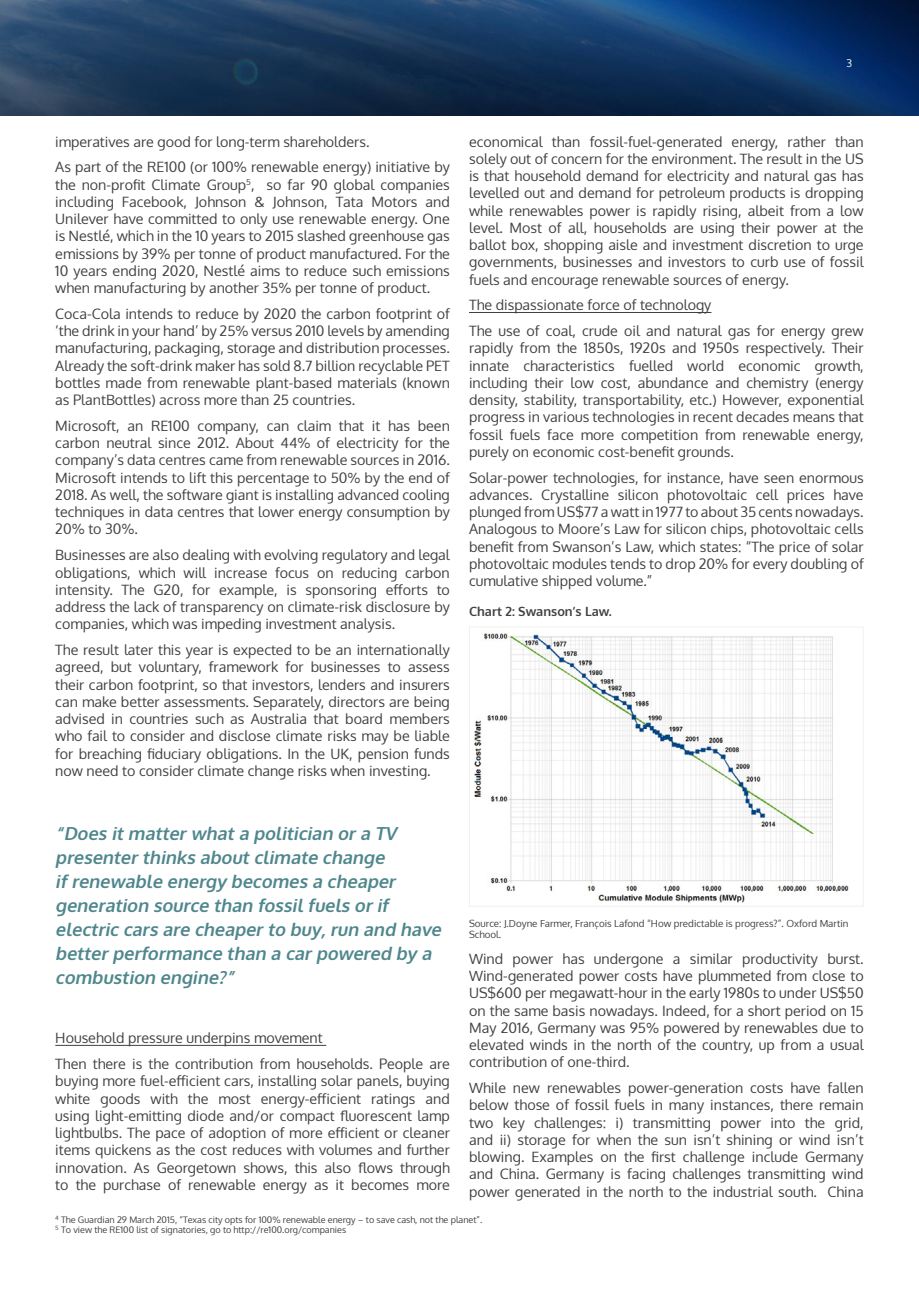
<style>
.page{position:relative;width:919px;height:1289px;background:#fff}
.page>*{position:absolute;margin:0;border:0;box-sizing:border-box;transform-origin:0 0}
.Table_headings{font:italic 700 18px/24px "Oxygen";color:#4f878d}
.t1{font:14.25px/17.2px "Oxygen";color:#414042;text-align:justify}
.Table_label{font:700 12.75px "Oxygen";color:#414042}
.t2{font:10.5px "Oxygen";color:#fff}
.Sources{font:9.75px/10.5px "Oxygen";color:#414042}
.Sources-2{font:9px/10.5px "Oxygen";color:#414042}
</style>
<div class="page">
<img style="left:0;top:0;width:918px;height:115px">
<hr style="left:55px;top:1044px;width:271px;height:1px;background:#414042">
<hr style="left:469px;top:312px;width:242px;height:1px;background:#414042">
<img style="left:474px;top:632px;width:375px;height:271px">
<div style="left:469px;top:626px;width:394px;height:280px;border:1px solid #f1f1f2"></div>
<p class="t2" style="left:846px;top:56px;width:7px">3</p>
<p class="t1" style="left:55px;top:133px;width:316px">imperatives are good for long-term shareholders.</p>
<p class="t1" style="left:55px;top:158px;width:396px">As part of the RE100 (or 100% renewable energy) initiative by the non-profit Climate Group<sup>5</sup>, so far 90 global companies including Facebook, Johnson &amp; Johnson, Tata Motors and Unilever have committed to only use renewable energy. One is Nestlé, which in the 10 years to 2015 slashed greenhouse gas emissions by 39% per tonne of product manufactured. For the 10 years ending 2020, Nestlé aims to reduce such emissions when manufacturing by another 35% per tonne of product.</p>
<p class="t1" style="left:55px;top:305px;width:396px">Coca-Cola intends to reduce by 2020 the carbon footprint of ‘the drink in your hand’ by 25% versus 2010 levels by amending manufacturing, packaging, storage and distribution processes.<br>Already the soft-drink maker has sold 8.7 billion recyclable PET bottles made from renewable plant-based materials (known as PlantBottles) across more than 25 countries.</p>
<p class="t1" style="left:55px;top:417px;width:396px">Microsoft, an RE100 company, can claim that it has been carbon neutral since 2012. About 44% of electricity for the company’s data centres came from renewable sources in 2016.<br>Microsoft intends to lift this percentage to 50% by the end of 2018. As well, the software giant is installing advanced cooling techniques in data centres that lower energy consumption by 20% to 30%.</p>
<p class="t1" style="left:55px;top:546px;width:396px">Businesses are also dealing with evolving regulatory and legal obligations, which will increase focus on reducing carbon intensity. The G20, for example, is sponsoring efforts to address the lack of transparency on climate-risk disclosure by companies, which was impeding investment analysis.</p>
<p class="t1" style="left:55px;top:641px;width:396px">The result later this year is expected to be an internationally agreed, but voluntary, framework for businesses to assess their carbon footprint, so that investors, lenders and insurers can make better assessments. Separately, directors are being advised in countries such as Australia that board members who fail to consider and disclose climate risks may be liable for breaching fiduciary obligations. In the UK, pension funds now need to consider climate change risks when investing.</p>
<p class="t1" style="left:469px;top:133px;width:396px">economical than fossil-fuel-generated energy, rather than solely out of concern for the environment. The result in the US is that household demand for electricity and natural gas has levelled out and demand for petroleum products is dropping while renewables power is rapidly rising, albeit from a low level. Most of all, households are using their power at the ballot box, shopping aisle and investment discretion to urge governments, businesses and investors to curb use of fossil fuels and encourage renewable sources of energy.</p>
<p class="t1" style="left:469px;top:296px;width:244px">The dispassionate force of technology</p>
<p class="t1" style="left:469px;top:322px;width:396px">The use of coal, crude oil and natural gas for energy grew rapidly from the 1850s, 1920s and 1950s respectively. Their innate characteristics fuelled world economic growth, including their low cost, abundance and chemistry (energy density, stability, transportability, etc.) However, exponential progress in various technologies in recent decades means that fossil fuels face more competition from renewable energy, purely on economic cost-benefit grounds.</p>
<p class="t1" style="left:469px;top:469px;width:396px">Solar-power technologies, for instance, have seen enormous advances. Crystalline silicon photovoltaic cell prices have plunged from US$77 a watt in 1977 to about 35 cents nowadays.<br>Analogous to Moore’s Law for silicon chips, photovoltaic cells benefit from Swanson’s Law, which states: “The price of solar photovoltaic modules tends to drop 20% for every doubling of cumulative shipped volume.”</p>
<p class="Table_label" style="left:469px;top:604px;width:144px">Chart 2: Swanson’s Law.</p>
<p class="Table_headings" style="left:55px;top:822px;width:391px">“Does itmatterwhata politician ora TV presenterthinks aboutclimate change ifrenewable energy becomes a cheaper generation source than fossilfuels orif electric cars are cheaperto buy,run and have betterperformance than a carpowered by a combustion engine?”</p>
<p class="Sources" style="left:469px;top:918px;width:381px">Source: J.Doyne Farmer, François Lafond “How predictable is progress?”. Oxford Martin<br>School.</p>
<p class="t1" style="left:469px;top:950px;width:396px">Wind power has undergone a similar productivity burst.<br>Wind-generated power costs have plummeted from close to US$600 per megawatt-hour in the early 1980s to under US$50 on the same basis nowadays. Indeed, for a short period on 15<br>May 2016, Germany was 95% powered by renewables due to elevated winds in the north of the country, up from a usual contribution of one-third.</p>
<p class="t1" style="left:469px;top:1079px;width:396px">While new renewables power-generation costs have fallen below those of fossil fuels in many instances, there remain two key challenges: i) transmitting power into the grid, and ii) storage for when the sun isn’t shining or wind isn’t blowing. Examples on the first challenge include Germany and China. Germany is facing challenges transmitting wind power generated in the north to the industrial south. China</p>
<p class="Sources-2" style="left:55px;top:1214px;width:428px"><sup>4</sup> The Guardian 29 March 2015, “Texas city opts for 100% renewable energy – to save cash, not the planet”.<br><sup>5</sup> To view the RE100 list of signatories, go to http://re100.org/companies</p>
<p class="t1" style="left:55px;top:1029px;width:269px">Household pressure underpins movement</p>
<p class="t1" style="left:55px;top:1055px;width:396px">Then there is the contribution from households. People are buying more fuel-efficient cars, installing solar panels, buying white goods with the most energy-efficient ratings and using light-emitting diode and/or compact fluorescent lamp lightbulbs. The pace of adoption of more efficient or cleaner items quickens as the cost reduces with volumes and further innovation. As Georgetown shows, this also flows through to the purchase of renewable energy as it becomes more</p>
</div>
